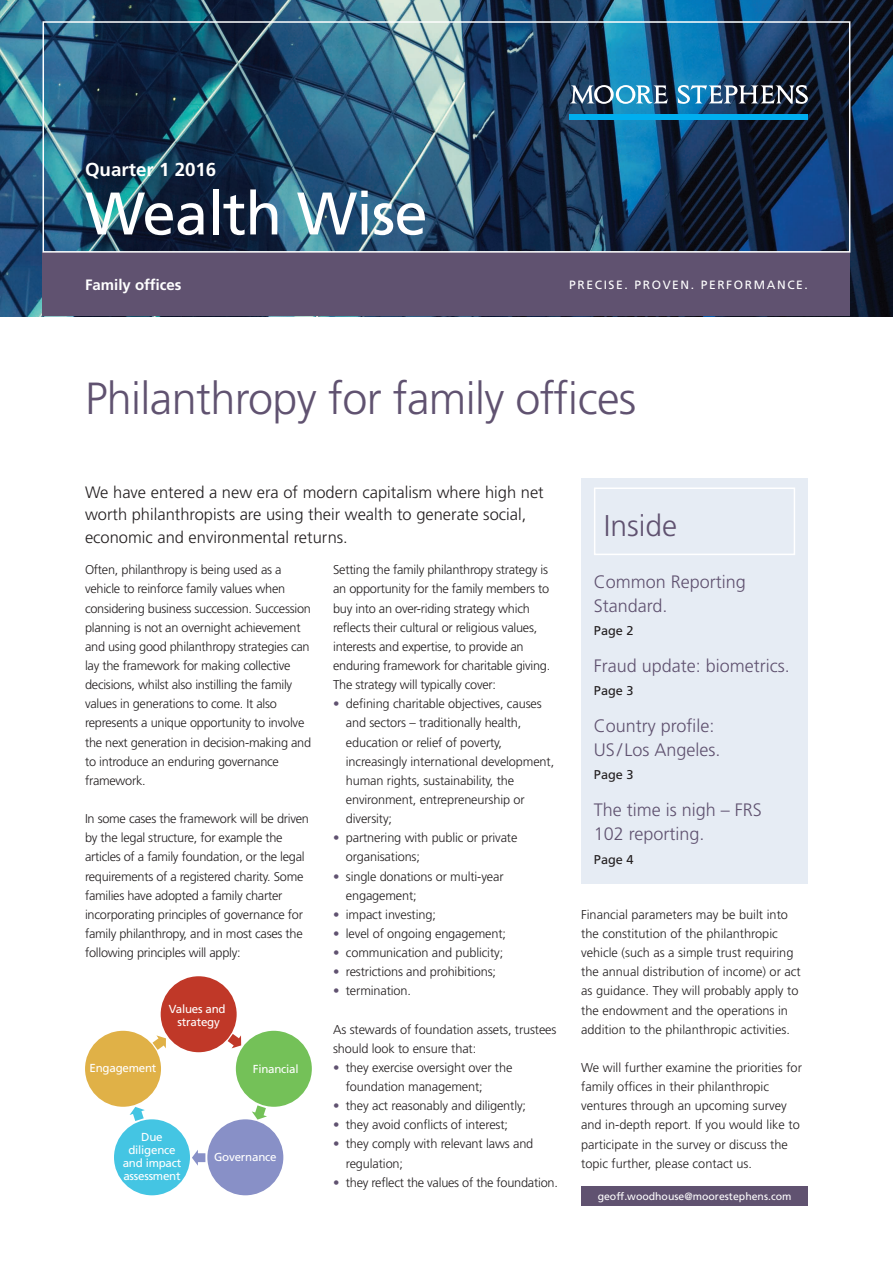
<style>
.page{position:relative;width:893px;height:1263px;background:#fff}
.page>*{position:absolute;margin:0;border:0;box-sizing:border-box;transform-origin:0 0}
.t1{font:60px "Frutiger LT Std";letter-spacing:-.015em;color:#fff}
.t2{font:300 45px "Frutiger LT Std";letter-spacing:-.015em;color:#605270}
.t3{font:300 30px "Frutiger LT Std";color:#605270}
.t4{font:700 18.75px "Frutiger LT Std";color:#fff}
.t5{font:300 18px/24px "Frutiger LT Std";color:#605270}
.t6{font:300 16.5px/22.5px "Frutiger LT Std";color:#231f20}
.t7{font:700 15px "Frutiger LT Std";color:#fff}
.t8{font:300 12.75px/19.2px "Frutiger LT Std";letter-spacing:-.01em;color:#231f20}
.t9{font:12.75px "Frutiger LT Std";color:#231f20}
.t10{font:12px "Frutiger LT Std";letter-spacing:.135em;color:#fff}
.t11{font:11.55px/13px "Frutiger LT Std";letter-spacing:-.02em;color:#fff;text-align:center}
.t12{font:10.5px "Frutiger LT Std";color:#fff}
.s1{color:#605270}
</style>
<div class="page">
<img style="left:0;top:0;width:893px;height:316px">
<div style="left:43px;top:253px;width:807px;height:63px;background:#605270"></div>
<div style="left:43px;top:21px;width:807px;height:232px;border:2px solid #fff"></div>
<svg style="left:570px;top:85px;width:98px;height:19px"></svg>
<svg style="left:678px;top:85px;width:130px;height:19px"></svg>
<div style="left:570px;top:114px;width:238px;height:5px;background:#00aeef"></div>
<div style="left:581px;top:478px;width:227px;height:406px;background:#e6ecf4"></div>
<div style="left:594px;top:487px;width:201px;height:68px;border:2px solid #fff"></div>
<div style="left:581px;top:1187px;width:227px;height:19px;background:#605270"></div>
<div style="left:161px;top:976px;width:76px;height:76px;background:#c03828;border-radius:50%"></div>
<div style="left:236px;top:1031px;width:76px;height:76px;background:#74c158;border-radius:50%"></div>
<div style="left:85px;top:1031px;width:76px;height:76px;background:#e0b147;border-radius:50%"></div>
<div style="left:114px;top:1119px;width:76px;height:76px;background:#44c5e3;border-radius:50%"></div>
<div style="left:207px;top:1119px;width:76px;height:76px;background:#8890c7;border-radius:50%"></div>
<svg style="left:192px;top:1150px;width:13px;height:16px"></svg>
<svg style="left:252px;top:1105px;width:15px;height:14px"></svg>
<svg style="left:228px;top:1034px;width:13px;height:14px"></svg>
<svg style="left:152px;top:1035px;width:14px;height:15px"></svg>
<svg style="left:130px;top:1107px;width:15px;height:14px"></svg>
<h3 class="t4" style="left:85px;top:158px;width:133px">Quarter 1 2016</h3>
<h1 class="t1" style="left:85px;top:178px;width:344px">Wealth Wise</h1>
<p class="t7" style="left:85px;top:276px;width:98px">Family offices</p>
<p class="t10" style="left:569px;top:278px;width:240px">PRECISE. PROVEN. PERFORMANCE.</p>
<h2 class="t2" style="left:85px;top:373px;width:553px">Philanthropy for family offices</h2>
<p class="t6" style="left:85px;top:481px;width:460px">We have entered a new era of modern capitalism where high net worth philanthropists are using their wealth to generate social, economic and environmental returns.</p>
<p class="t8" style="left:333px;top:560px;width:219px">Setting the family philanthropy strategy is an opportunity for the family members to buy into an over-riding strategy which reflects their cultural or religious values, interests and expertise, to provide an enduring framework for charitable giving.<br>The strategy will typically cover:</p>
<p class="t8" style="left:346px;top:694px;width:210px;text-indent:-13px"><span class="s1">•</span> defining charitable objectives, causes and sectors – traditionally health, education or relief of poverty, increasingly international development, human rights, sustainability, the environment, entrepreneurship or diversity;</p>
<p class="t8" style="left:346px;top:828px;width:173px;text-indent:-13px"><span class="s1">•</span> partnering with public or private organisations;</p>
<p class="t8" style="left:346px;top:867px;width:159px;text-indent:-13px"><span class="s1">•</span> single donations or multi-year engagement;</p>
<p class="t8" style="left:333px;top:905px;width:104px"><span class="s1">•</span> impact investing;</p>
<p class="t8" style="left:333px;top:924px;width:174px"><span class="s1">•</span> level of ongoing engagement;</p>
<p class="t8" style="left:333px;top:943px;width:172px"><span class="s1">•</span> communication and publicity;</p>
<p class="t8" style="left:333px;top:962px;width:165px"><span class="s1">•</span> restrictions and prohibitions;</p>
<p class="t8" style="left:333px;top:981px;width:79px"><span class="s1">•</span> termination.</p>
<p class="t8" style="left:333px;top:1020px;width:225px">As stewards of foundation assets, trustees should look to ensure that:</p>
<p class="t8" style="left:346px;top:1058px;width:168px;text-indent:-13px"><span class="s1">•</span> they exercise oversight over the foundation management;</p>
<p class="t8" style="left:333px;top:1096px;width:195px"><span class="s1">•</span> they act reasonably and diligently;</p>
<p class="t8" style="left:333px;top:1115px;width:177px"><span class="s1">•</span> they avoid conflicts of interest;</p>
<p class="t8" style="left:346px;top:1135px;width:189px;text-indent:-13px"><span class="s1">•</span> they comply with relevant laws and regulation;</p>
<p class="t8" style="left:333px;top:1173px;width:226px"><span class="s1">•</span> they reflect the values of the foundation.</p>
<p class="t8" style="left:85px;top:560px;width:228px">Often, philanthropy is being used as a vehicle to reinforce family values when considering business succession. Succession planning is not an overnight achievement and using good philanthropy strategies can lay the framework for making collective decisions, whilst also instilling the family values in generations to come. It also represents a unique opportunity to involve the next generation in decision-making and to introduce an enduring governance framework.</p>
<p class="t8" style="left:85px;top:809px;width:226px">In some cases the framework will be driven by the legal structure, for example the articles of a family foundation, or the legal requirements of a registered charity. Some families have adopted a family charter incorporating principles of governance for family philanthropy, and in most cases the following principles will apply:</p>
<p class="t11" style="left:169px;top:1002px;width:58px">Values and strategy</p>
<p class="t11" style="left:90px;top:1061px;width:68px">Engagement</p>
<p class="t11" style="left:253px;top:1063px;width:47px">Financial</p>
<p class="t11" style="left:123px;top:1130px;width:60px">Due diligence and impact assessment</p>
<p class="t11" style="left:214px;top:1150px;width:64px">Governance</p>
<h3 class="t3" style="left:604px;top:509px;width:75px">Inside</h3>
<h3 class="t5" style="left:594px;top:570px;width:154px">Common Reporting<br>Standard.</h3>
<p class="t9" style="left:594px;top:623px;width:41px">Page 2</p>
<h3 class="t5" style="left:594px;top:654px;width:198px">Fraud update: biometrics.</h3>
<p class="t9" style="left:594px;top:683px;width:41px">Page 3</p>
<h3 class="t5" style="left:594px;top:714px;width:128px">Country profile:<br>US / Los Angeles.</h3>
<p class="t9" style="left:594px;top:767px;width:41px">Page 3</p>
<h3 class="t5" style="left:594px;top:798px;width:170px">The time is nigh – FRS<br>102 reporting.</h3>
<p class="t9" style="left:594px;top:852px;width:41px">Page 4</p>
<p class="t8" style="left:581px;top:905px;width:221px">Financial parameters may be built into the constitution of the philanthropic vehicle (such as a simple trust requiring the annual distribution of income) or act as guidance. They will probably apply to the endowment and the operations in addition to the philanthropic activities.</p>
<p class="t8" style="left:581px;top:1058px;width:222px">We will further examine the priorities for family offices in their philanthropic ventures through an upcoming survey and in-depth report. If you would like to participate in the survey or discuss the topic further, please contact us.</p>
<p class="t12" style="left:598px;top:1190px;width:195px">geoff.woodhouse@moorestephens.com</p>
</div>
